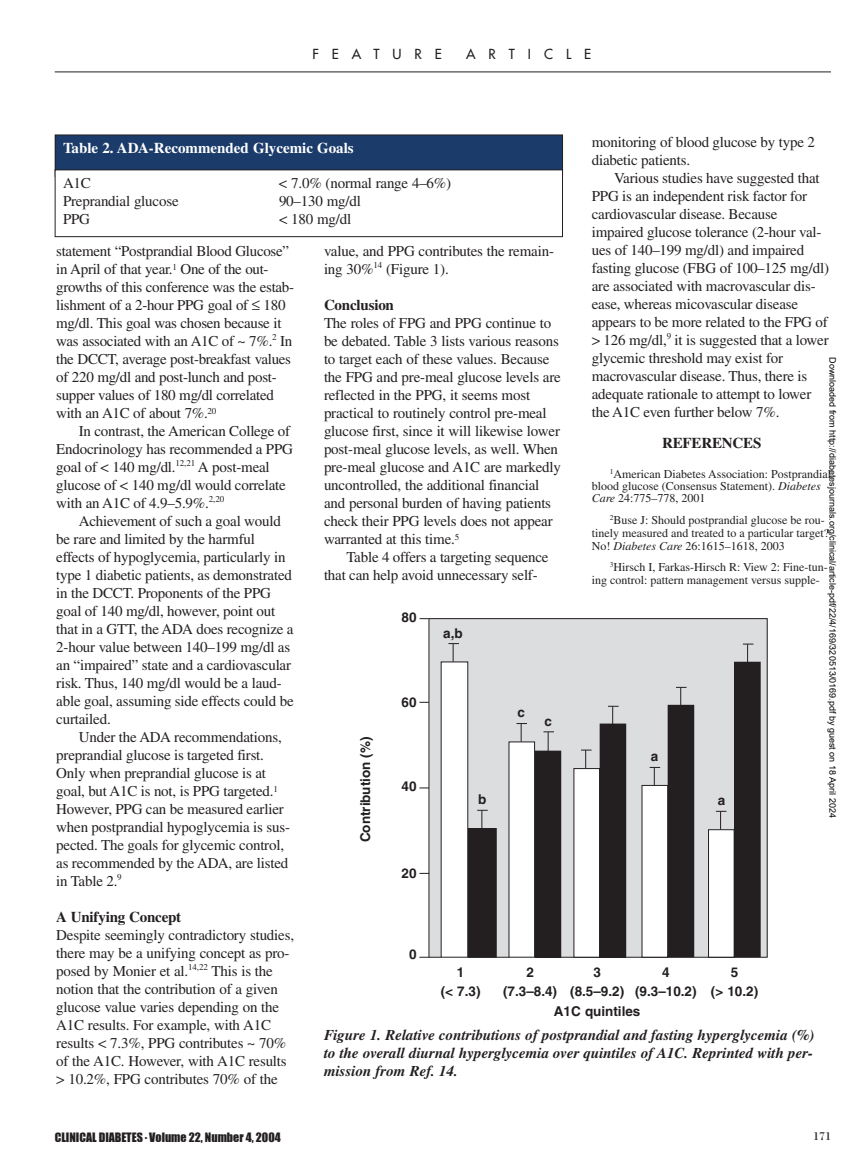
<style>
.page{position:relative;width:864px;height:1175px;background:#fff}
.page>*{position:absolute;margin:0;border:0;box-sizing:border-box;transform-origin:0 0}
.t1{font:15px/18px "Times";letter-spacing:-.015em;color:#231f20}
.t2{font:italic 700 15px/18px "Times";color:#231f20;text-align:justify}
.t3{font:700 15px "Times";letter-spacing:-.015em;color:#231f20}
.t4{font:700 15px "Times";color:#fff}
.t5{font:700 13.5px/19.5px "Helvetica";color:#231f20}
.t6{font:13.5px "Futura";letter-spacing:.965em;color:#231f20}
.t7{font:12px/12.8px "Times";color:#231f20}
.t8{font:12px "Impact";color:#231f20}
.t9{font:12px "Bodoni";color:#231f20}
.t10{font:9px "Arial";color:#000}
.s1{font-style:italic}
.s2{font-size:7.5px}
</style>
<div class="page">
<hr style="left:55px;top:72px;width:776px;height:1px;background:#231f20">
<div style="left:55px;top:135px;width:508px;height:42px;background:#1b3c6b"></div>
<div style="left:55px;top:135px;width:508px;height:42px;border:1px solid #231f20"></div>
<div style="left:55px;top:170px;width:508px;height:67px;background:#fff"></div>
<div style="left:55px;top:169px;width:508px;height:68px;border:1px solid #231f20"></div>
<div style="left:429px;top:618px;width:338px;height:339px;background:#dcdddf"></div>
<div style="left:441px;top:662px;width:27px;height:295px;background:#fff"></div>
<div style="left:468px;top:828px;width:28px;height:129px;background:#231f20"></div>
<div style="left:535px;top:751px;width:26px;height:206px;background:#231f20"></div>
<div style="left:600px;top:724px;width:26px;height:233px;background:#231f20"></div>
<div style="left:668px;top:705px;width:26px;height:251px;background:#231f20"></div>
<div style="left:735px;top:662px;width:25px;height:294px;background:#231f20"></div>
<div style="left:734px;top:662px;width:26px;height:295px;border:1px solid #231f20"></div>
<div style="left:509px;top:742px;width:26px;height:215px;background:#fff"></div>
<div style="left:509px;top:741px;width:26px;height:216px;border:1px solid #231f20"></div>
<div style="left:574px;top:768px;width:26px;height:189px;background:#fff"></div>
<div style="left:574px;top:768px;width:26px;height:189px;border:1px solid #231f20"></div>
<div style="left:642px;top:785px;width:26px;height:172px;background:#fff"></div>
<div style="left:642px;top:785px;width:26px;height:172px;border:1px solid #231f20"></div>
<div style="left:709px;top:829px;width:25px;height:128px;background:#fff"></div>
<div style="left:708px;top:829px;width:26px;height:128px;border:1px solid #231f20"></div>
<svg style="left:448px;top:643px;width:11px;height:19px"></svg>
<svg style="left:477px;top:810px;width:11px;height:18px"></svg>
<svg style="left:516px;top:723px;width:11px;height:18px"></svg>
<svg style="left:543px;top:731px;width:11px;height:20px"></svg>
<svg style="left:581px;top:749px;width:11px;height:19px"></svg>
<svg style="left:608px;top:706px;width:11px;height:18px"></svg>
<svg style="left:650px;top:767px;width:10px;height:18px"></svg>
<svg style="left:676px;top:687px;width:11px;height:18px"></svg>
<svg style="left:716px;top:811px;width:10px;height:18px"></svg>
<svg style="left:743px;top:643px;width:10px;height:19px"></svg>
<p class="t6" style="left:312px;top:48px;width:131px">FEATURE</p>
<p class="t6" style="left:466px;top:48px;width:127px">ARTICLE</p>
<p class="t1" style="left:592px;top:134px;width:225px">monitoring of blood glucose by type 2 diabetic patients.</p>
<p class="t1" style="left:592px;top:170px;width:239px;text-indent:22px">Various studies have suggested that PPG is an independent risk factor for cardiovascular disease. Because impaired glucose tolerance (2-hour val&shy;ues of 140–199 mg/dl) and impaired fasting glucose (FBG of 100–125 mg/dl) are associated with macrovascular dis&shy;ease, whereas micovascular disease appears to be more related to the FPG of &gt; 126 mg/dl,<sup>9</sup> it is suggested that a lower glycemic threshold may exist for macrovascular disease. Thus, there is adequate rationale to attempt to lower the A1C even further below 7%.</p>
<p class="t3" style="left:662px;top:438px;width:101px">REFERENCES</p>
<p class="t7" style="left:592px;top:469px;width:241px;line-height:12px;text-indent:18px"><sup>1</sup>American Diabetes Association: Postprandial blood glucose (Consensus Statement). <span class="s1">Diabetes<br>Care</span> 24:775–778, 2001</p>
<p class="t7" style="left:592px;top:515px;width:239px;text-indent:18px"><sup>2</sup>Buse J: Should postprandial glucose be rou&shy;tinely measured and treated to a particular target?<br>No! <span class="s1">Diabetes Care</span> 26:1615–1618, 2003</p>
<p class="t7" style="left:592px;top:562px;width:238px;text-indent:18px"><sup>3</sup>Hirsch I, Farkas-Hirsch R: View 2: Fine-tun&shy;ing control: pattern management versus supple-</p>
<p class="t4" style="left:63px;top:143px;width:292px">Table 2. ADA-Recommended Glycemic Goals</p>
<p class="t1" style="left:63px;top:176px;width:29px">A1C</p>
<p class="t1" style="left:279px;top:176px;width:174px">&lt; 7.0% (normal range 4–6%)</p>
<p class="t1" style="left:63px;top:194px;width:117px">Preprandial glucose</p>
<p class="t1" style="left:279px;top:194px;width:84px">90–130 mg/dl</p>
<p class="t1" style="left:63px;top:212px;width:29px">PPG</p>
<p class="t1" style="left:279px;top:212px;width:74px">&lt; 180 mg/dl</p>
<p class="t1" style="left:56px;top:243px;width:239px">statement “Postprandial Blood Glucose” in April of that year.<sup>1</sup> One of the out&shy;growths of this conference was the estab&shy;lishment of a 2-hour PPG goal of ≤ 180 mg/dl. This goal was chosen because it was associated with an A1C of ~ 7%.<sup>2</sup> In the DCCT, average post-breakfast values of 220 mg/dl and post-lunch and post&shy;supper values of 180 mg/dl correlated with an A1C of about 7%.<sup>20</sup></p>
<p class="t1" style="left:56px;top:423px;width:238px;text-indent:23px">In contrast, the American College of Endocrinology has recommended a PPG goal of &lt; 140 mg/dl.<sup>12,21</sup> A post-meal glucose of &lt; 140 mg/dl would correlate with an A1C of 4.9–5.9%.<sup>2,20</sup></p>
<p class="t1" style="left:56px;top:513px;width:239px;text-indent:22px">Achievement of such a goal would be rare and limited by the harmful effects of hypoglycemia, particularly in type 1 diabetic patients, as demonstrated in the DCCT. Proponents of the PPG goal of 140 mg/dl, however, point out that in a GTT, the ADA does recognize a 2-hour value between 140–199 mg/dl as an “impaired” state and a cardiovascular risk. Thus, 140 mg/dl would be a laud&shy;able goal, assuming side effects could be curtailed.</p>
<p class="t1" style="left:56px;top:729px;width:235px;text-indent:22px">Under the ADA recommendations, preprandial glucose is targeted first.<br>Only when preprandial glucose is at goal, but A1C is not, is PPG targeted.<sup>1<br></sup>However, PPG can be measured earlier when postprandial hypoglycemia is sus&shy;pected. The goals for glycemic control, as recommended by the ADA, are listed in Table 2.<sup>9</sup></p>
<p class="t3" style="left:56px;top:912px;width:127px">A Unifying Concept</p>
<p class="t1" style="left:56px;top:927px;width:239px">Despite seemingly contradictory studies, there may be a unifying concept as pro&shy;posed by Monier et al.<sup>14,22</sup> This is the notion that the contribution of a given glucose value varies depending on the A1C results. For example, with A1C results &lt; 7.3%, PPG contributes ~ 70% of the A1C. However, with A1C results &gt; 10.2%, FPG contributes 70% of the</p>
<p class="t1" style="left:324px;top:243px;width:232px">value, and PPG contributes the remain&shy;ing 30%<sup>14</sup> (Figure 1).</p>
<p class="t3" style="left:324px;top:300px;width:71px">Conclusion</p>
<p class="t1" style="left:324px;top:315px;width:238px">The roles of FPG and PPG continue to be debated. Table 3 lists various reasons to target each of these values. Because the FPG and pre-meal glucose levels are reflected in the PPG, it seems most practical to routinely control pre-meal glucose first, since it will likewise lower post-meal glucose levels, as well. When pre-meal glucose and A1C are markedly uncontrolled, the additional financial and personal burden of having patients check their PPG levels does not appear warranted at this time.<sup>5</sup></p>
<p class="t1" style="left:324px;top:549px;width:226px;text-indent:22px">Table 4 offers a targeting sequence that can help avoid unnecessary self-</p>
<p class="t10" style="left:836px;top:357px;width:461px;rotate:90deg">Downloaded from http://diabetesjournals.org/clinical/article-pdf/22/4/169/320513/0169.pdf by guest on 18 April 2024</p>
<p class="t5" style="left:402px;top:609px;width:17px">80</p>
<p class="t5" style="left:443px;top:624px;width:21px">a,b</p>
<p class="t5" style="left:402px;top:694px;width:17px">60</p>
<p class="t5" style="left:517px;top:704px;width:9px">c</p>
<p class="t5" style="left:544px;top:713px;width:9px">c</p>
<p class="t5" style="left:357px;top:842px;width:107px;rotate:-90deg">Contribution (%)</p>
<p class="t5" style="left:651px;top:748px;width:9px">a</p>
<p class="t5" style="left:402px;top:777px;width:17px">40</p>
<p class="t5" style="left:478px;top:790px;width:10px">b</p>
<p class="t5" style="left:718px;top:792px;width:9px">a</p>
<p class="t5" style="left:402px;top:864px;width:17px">20</p>
<p class="t5" style="left:409px;top:945px;width:9px">0</p>
<p class="t5" style="left:457px;top:963px;width:9px">1</p>
<p class="t5" style="left:526px;top:963px;width:9px">2</p>
<p class="t5" style="left:593px;top:963px;width:9px">3</p>
<p class="t5" style="left:662px;top:963px;width:9px">4</p>
<p class="t5" style="left:731px;top:963px;width:9px">5</p>
<p class="t5" style="left:441px;top:982px;width:41px">(&lt; 7.3)</p>
<p class="t5" style="left:554px;top:982px;width:206px;text-indent:-51px">(7.3–8.4) (8.5–9.2) (9.3–10.2) (&gt; 10.2)<br>A1C quintiles</p>
<p class="t2" style="left:324px;top:1026px;width:492px">Figure 1. Relative contributions of postprandial and fasting hyperglycemia (%) to the overall diurnal hyperglycemia over quintiles of A1C. Reprinted with per&shy;mission from Ref. 14.</p>
<p class="t8" style="left:55px;top:1132px;width:228px">CLINICAL DIABETES <span class="s2">•</span> Volume 22, Number 4, 2004</p>
<p class="t9" style="left:813px;top:1132px;width:19px">171</p>
</div>
